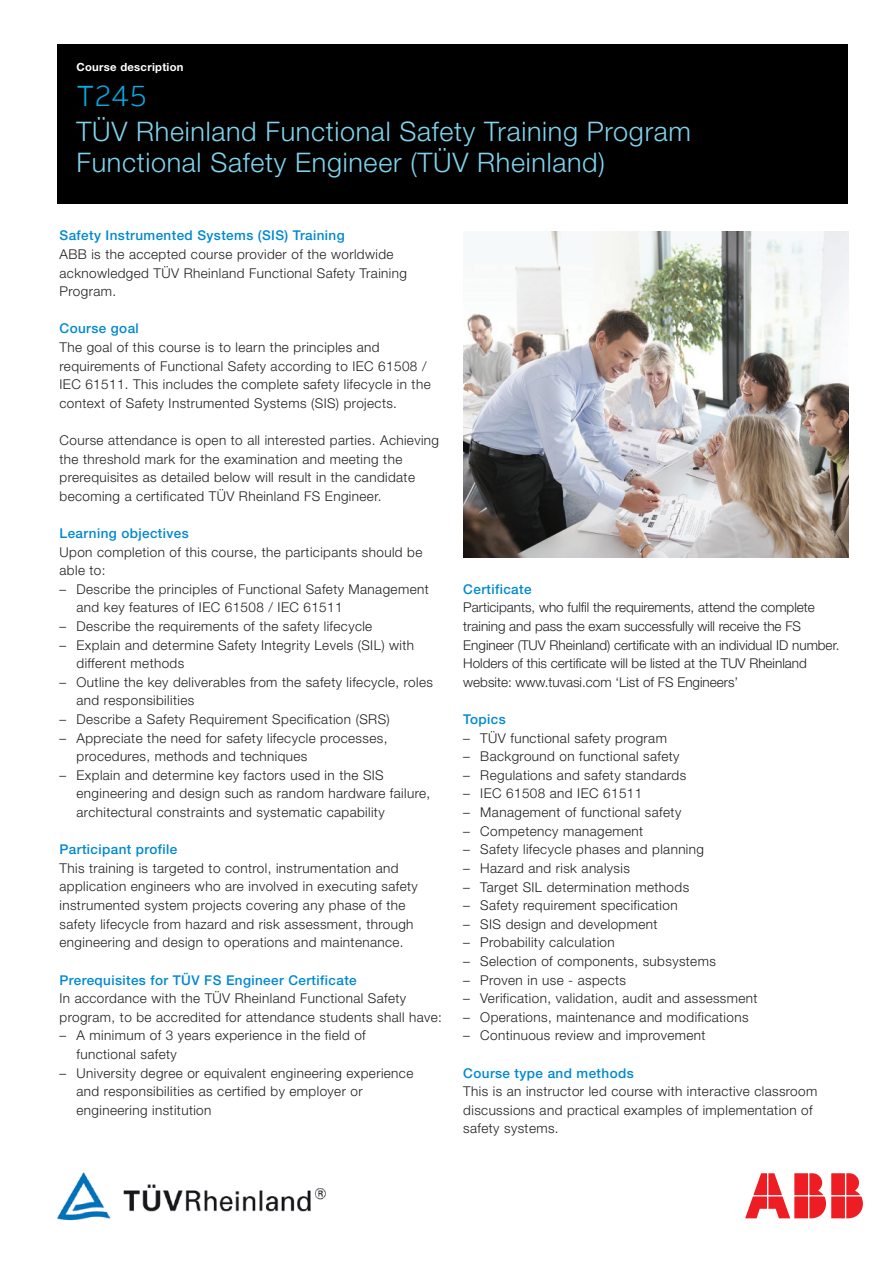
<style>
.page{position:relative;width:893px;height:1263px;background:#fff}
.page>*{position:absolute;margin:0;border:0;box-sizing:border-box;transform-origin:0 0}
.t1{font:300 30px "AB Bvoice";color:#03ade5}
.t2{font:300 27px/31.5px "Helvetica Neue";letter-spacing:.025em;color:#7fd3ec}
.t3{font:300 13.5px/18.6px "Helvetica Neue";letter-spacing:.03em;color:#231f20}
.t4{font:300 13.5px/18.6px "Helvetica Neue LT Pro";color:#231f20}
.t5{font:500 13.5px "Helvetica Neue";letter-spacing:.03em;color:#0089cf}
.t6{font:700 11.25px "Helvetica Neue";letter-spacing:.025em;color:#fff}
</style>
<div class="page">
<img style="left:463px;top:232px;width:385px;height:325px">
<img style="left:56px;top:1172px;width:270px;height:49px">
<div style="left:57px;top:45px;width:791px;height:159px;background:#000"></div>
<svg style="left:745px;top:1173px;width:118px;height:45px"></svg>
<p class="t6" style="left:77px;top:60px;width:109px">Course description</p>
<h1 class="t1" style="left:77px;top:78px;width:72px">T245</h1>
<h2 class="t2" style="left:77px;top:115px;width:616px">TÜV Rheinland Functional Safety Training Program<br>Functional Safety Engineer (TÜV Rheinland)</h2>
<p class="t5" style="left:60px;top:227px;width:287px">Safety Instrumented Systems (SIS) Training</p>
<p class="t3" style="left:60px;top:244px;width:349px">ABB is the accepted course provider of the worldwide acknowledged TÜV Rheinland Functional Safety Training<br>Program.</p>
<p class="t5" style="left:60px;top:320px;width:81px">Course goal</p>
<p class="t3" style="left:60px;top:337px;width:373px">The goal of this course is to learn the principles and requirements of Functional Safety according to IEC 61508 / IEC 61511. This includes the complete safety lifecycle in the context of Safety Instrumented Systems (SIS) projects.</p>
<p class="t3" style="left:60px;top:430px;width:381px">Course attendance is open to all interested parties. Achieving the threshold mark for the examination and meeting the prerequisites as detailed below will result in the candidate becoming a certificated TÜV Rheinland FS Engineer.</p>
<p class="t5" style="left:60px;top:525px;width:131px">Learning objectives</p>
<p class="t3" style="left:60px;top:542px;width:364px">Upon completion of this course, the participants should be able to:</p>
<p class="t3" style="left:77px;top:579px;width:354px;text-indent:-17px">– Describe the principles of Functional Safety Management and key features of IEC 61508 / IEC 61511</p>
<p class="t3" style="left:60px;top:617px;width:314px">– Describe the requirements of the safety lifecycle</p>
<p class="t3" style="left:77px;top:635px;width:339px;text-indent:-17px">– Explain and determine Safety Integrity Levels (SIL) with different methods</p>
<p class="t3" style="left:77px;top:672px;width:358px;text-indent:-17px">– Outline the key deliverables from the safety lifecycle, roles and responsibilities</p>
<p class="t3" style="left:60px;top:710px;width:332px">– Describe a Safety Requirement Specification (SRS)</p>
<p class="t3" style="left:77px;top:728px;width:312px;text-indent:-17px">– Appreciate the need for safety lifecycle processes, procedures, methods and techniques</p>
<p class="t3" style="left:77px;top:765px;width:355px;text-indent:-17px">– Explain and determine key factors used in the SIS engineering and design such as random hardware failure, architectural constraints and systematic capability</p>
<p class="t5" style="left:60px;top:841px;width:119px">Participant profile</p>
<p class="t3" style="left:60px;top:858px;width:360px">This training is targeted to control, instrumentation and application engineers who are involved in executing safety instrumented system projects covering any phase of the safety lifecycle from hazard and risk assessment, through engineering and design to operations and maintenance.</p>
<p class="t5" style="left:60px;top:972px;width:299px">Prerequisites for TÜV FS Engineer Certificate</p>
<p class="t3" style="left:60px;top:989px;width:384px">In accordance with the TÜV Rheinland Functional Safety program, to be accredited for attendance students shall have:</p>
<p class="t3" style="left:77px;top:1026px;width:291px;text-indent:-17px">– A minimum of 3 years experience in the field of functional safety</p>
<p class="t3" style="left:77px;top:1063px;width:338px;text-indent:-17px">– University degree or equivalent engineering experience and responsibilities as certified by employer or engineering institution</p>
<p class="t5" style="left:463px;top:581px;width:70px">Certificate</p>
<p class="t4" style="left:463px;top:598px;width:378px">Participants, who fulfil the requirements, attend the complete training and pass the exam successfully will receive the FS Engineer (TUV Rheinland) certificate with an individual ID number.<br>Holders of this certificate will be listed at the TUV Rheinland website: www.tuvasi.com ‘List of FS Engineers’</p>
<p class="t5" style="left:463px;top:711px;width:44px">Topics</p>
<p class="t3" style="left:463px;top:728px;width:205px">– TÜV functional safety program</p>
<p class="t3" style="left:463px;top:747px;width:218px">– Background on functional safety</p>
<p class="t3" style="left:463px;top:765px;width:224px">– Regulations and safety standards</p>
<p class="t3" style="left:463px;top:784px;width:181px">– IEC 61508 and IEC 61511</p>
<p class="t3" style="left:463px;top:803px;width:219px">– Management of functional safety</p>
<p class="t3" style="left:463px;top:821px;width:181px">– Competency management</p>
<p class="t3" style="left:463px;top:840px;width:242px">– Safety lifecycle phases and planning</p>
<p class="t3" style="left:463px;top:858px;width:168px">– Hazard and risk analysis</p>
<p class="t3" style="left:463px;top:877px;width:227px">– Target SIL determination methods</p>
<p class="t3" style="left:463px;top:896px;width:216px">– Safety requirement specification</p>
<p class="t3" style="left:463px;top:914px;width:196px">– SIS design and development</p>
<p class="t3" style="left:463px;top:933px;width:153px">– Probability calculation</p>
<p class="t3" style="left:463px;top:951px;width:254px">– Selection of components, subsystems</p>
<p class="t3" style="left:463px;top:970px;width:164px">– Proven in use - aspects</p>
<p class="t3" style="left:463px;top:989px;width:296px">– Verification, validation, audit and assessment</p>
<p class="t3" style="left:463px;top:1007px;width:287px">– Operations, maintenance and modifications</p>
<p class="t3" style="left:463px;top:1026px;width:244px">– Continuous review and improvement</p>
<p class="t5" style="left:463px;top:1065px;width:172px">Course type and methods</p>
<p class="t3" style="left:463px;top:1082px;width:356px">This is an instructor led course with interactive classroom discussions and practical examples of implementation of safety systems.</p>
</div>
